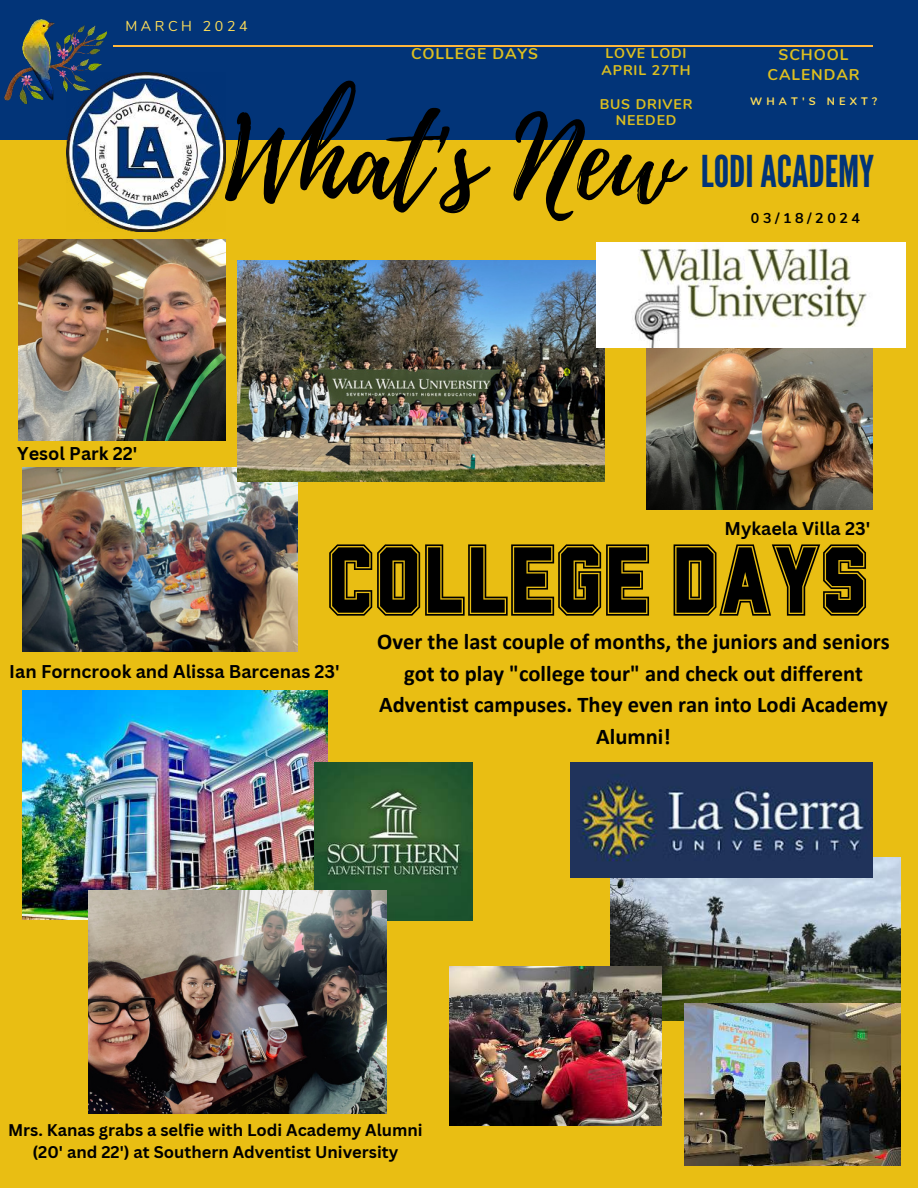
<style>
.page{position:relative;width:918px;height:1188px;background:#e9be13}
.page>*{position:absolute;margin:0;border:0;box-sizing:border-box;transform-origin:0 0}
.t1{font:111px "Playlist Script";color:#000}
.t2{font:101.7px "Wildcat College";color:#000}
.t3{font:43.8px "League Gothic";color:#023478}
.t4{font:700 22.5px/31.5px "Calibri";color:#000;text-align:center}
.t5{font:700 18px "Canva Sans";color:#000}
.t6{font:700 16.5px/22.5px "Canva Sans";color:#000;text-align:center}
.t7{font:700 15.6px/19.2px "Nunito";letter-spacing:.06em;color:#ddbf1f;text-align:center}
.t8{font:700 14.25px "Nunito";letter-spacing:.25em;color:#000}
.t9{font:14.25px "Nunito";letter-spacing:.25em;color:#ffde59}
.t10{font:700 14.1px/16.8px "Nunito";letter-spacing:.06em;color:#ddbf1f}
.t11{font:700 10.95px "Nunito";letter-spacing:.38em;color:#ffde59}
</style>
<div class="page">
<div style="left:0;top:0;width:917px;height:140px;background:#023478"></div>
<hr style="left:114px;top:45px;width:759px;height:1px;background:#ffb73e">
<img style="left:67px;top:73px;width:158px;height:158px">
<img style="left:4px;top:19px;width:103px;height:85px">
<img style="left:18px;top:240px;width:207px;height:200px">
<img style="left:647px;top:348px;width:226px;height:161px">
<img style="left:22px;top:467px;width:276px;height:185px">
<img style="left:238px;top:260px;width:366px;height:222px">
<img style="left:22px;top:691px;width:305px;height:228px">
<img style="left:596px;top:242px;width:310px;height:106px">
<img style="left:315px;top:763px;width:157px;height:157px">
<img style="left:89px;top:890px;width:298px;height:224px">
<img style="left:610px;top:857px;width:290px;height:163px">
<img style="left:684px;top:1004px;width:216px;height:162px">
<img style="left:450px;top:967px;width:211px;height:158px">
<img style="left:571px;top:763px;width:301px;height:114px">
<p class="t9" style="left:125px;top:15px;width:124px">MARCH 2024</p>
<p class="t10" style="left:602px;top:44px;width:90px">LOVE LODI<br>APRIL 27TH</p>
<p class="t10" style="left:600px;top:95px;width:94px;text-align:center">BUS DRIVER<br>NEEDED</p>
<p class="t7" style="left:411px;top:43px;width:129px">COLLEGE DAYS</p>
<h1 class="t1" style="left:225px;top:81px;width:456px">What's New</h1>
<p class="t7" style="left:768px;top:45px;width:94px">SCHOOL<br>CALENDAR</p>
<p class="t11" style="left:750px;top:93px;width:128px">WHAT'S NEXT?</p>
<h3 class="t3" style="left:701px;top:145px;width:175px">LODI ACADEMY</h3>
<p class="t8" style="left:751px;top:207px;width:111px">03/18/2024</p>
<p class="t5" style="left:17px;top:443px;width:122px">Yesol Park 22'</p>
<p class="t5" style="left:725px;top:517px;width:147px">Mykaela Villa 23'</p>
<h2 class="t2" style="left:327px;top:509px;width:543px">COLLEGE DAYS</h2>
<p class="t4" style="left:377px;top:626px;width:514px">Over the last couple of months, the juniors and seniors got to play "college tour" and check out different Adventist campuses. They even ran into Lodi Academy Alumni!</p>
<p class="t5" style="left:9px;top:661px;width:332px">Ian Forncrook and Alissa Barcenas 23'</p>
<p class="t6" style="left:8px;top:1119px;width:416px">Mrs. Kanas grabs a selfie with Lodi Academy Alumni (20' and 22') at Southern Adventist University</p>
</div>
